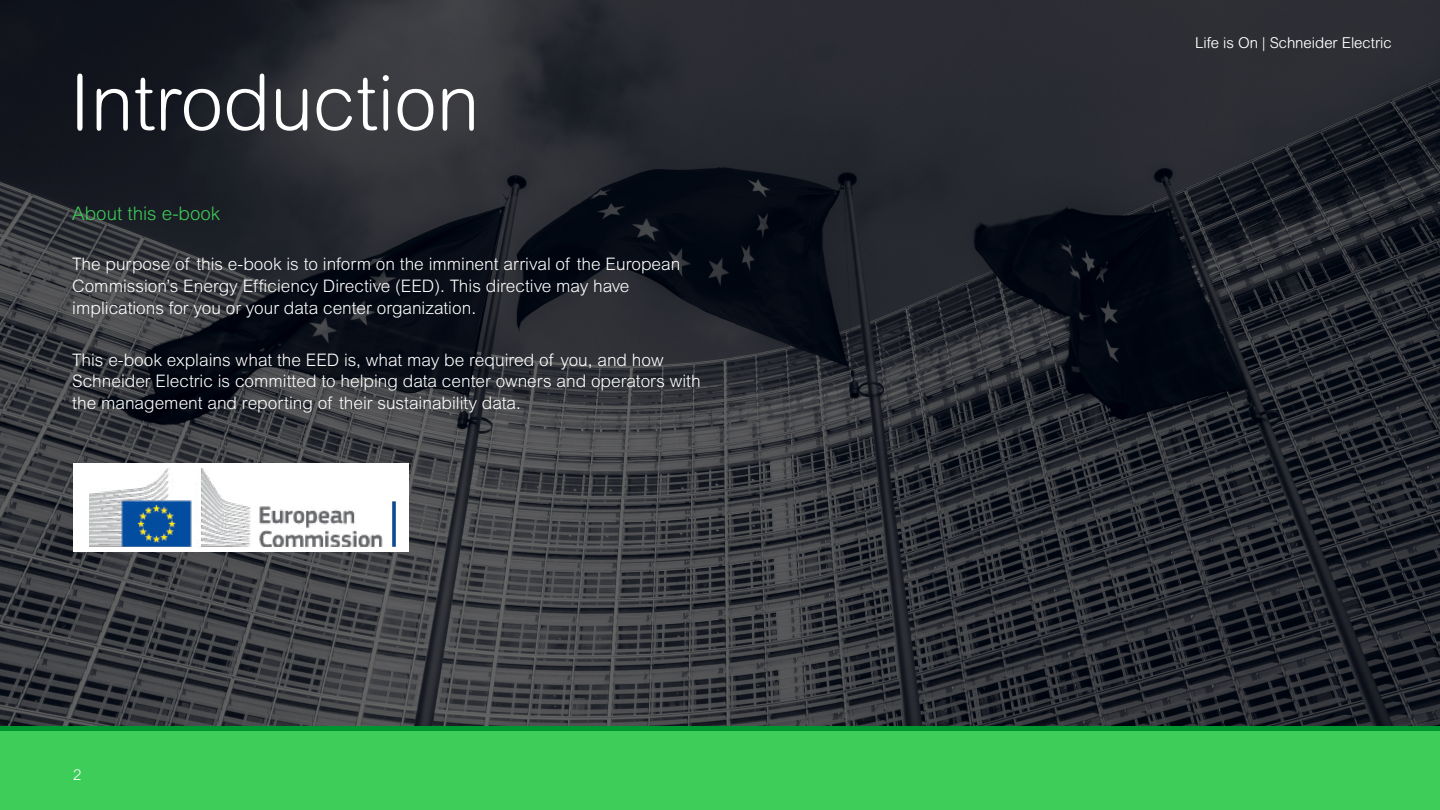
<style>
.page{position:relative;width:1440px;height:810px;background:#fff}
.page>*{position:absolute;margin:0;border:0;box-sizing:border-box;transform-origin:0 0}
.t1{font:300 77.25px "Arial Rounded MT Pro";color:#fff}
.t2{font:300 18.75px "Arial MT Std";color:#3dcd58}
.t3{font:300 17.25px/21.8px "Arial MT Std";color:#fff}
.t4{font:300 15px "Arial Rounded MT Pro";color:#fff}
.t5{font:300 15px "Arial MT Std";color:#fff}
</style>
<div class="page">
<img style="left:0;top:0;width:1440px;height:726px">
<div style="left:0;top:729px;width:1440px;height:81px;background:#3dcd58"></div>
<hr style="left:0;top:726px;width:1440px;height:4px;background:#009530">
<div style="left:73px;top:463px;width:335px;height:89px;background:#fff"></div>
<img style="left:90px;top:468px;width:306px;height:80px">
<h1 class="t1" style="left:69px;top:58px;width:412px">Introduction</h1>
<p class="t2" style="left:72px;top:203px;width:149px">About this e-book</p>
<p class="t3" style="left:72px;top:253px;width:610px">The purpose of this e-book is to inform on the imminent arrival of the European<br>Commission’s Energy Efficiency Directive (EED). This directive may have implications for you or your data center organization.</p>
<p class="t3" style="left:72px;top:349px;width:630px">This e-book explains what the EED is, what may be required of you, and how<br>Schneider Electric is committed to helping data center owners and operators with the management and reporting of their sustainability data.</p>
<p class="t5" style="left:73px;top:767px;width:10px">2</p>
<p class="t4" style="left:1195px;top:34px;width:198px">Life is On | Schneider Electric</p>
</div>
